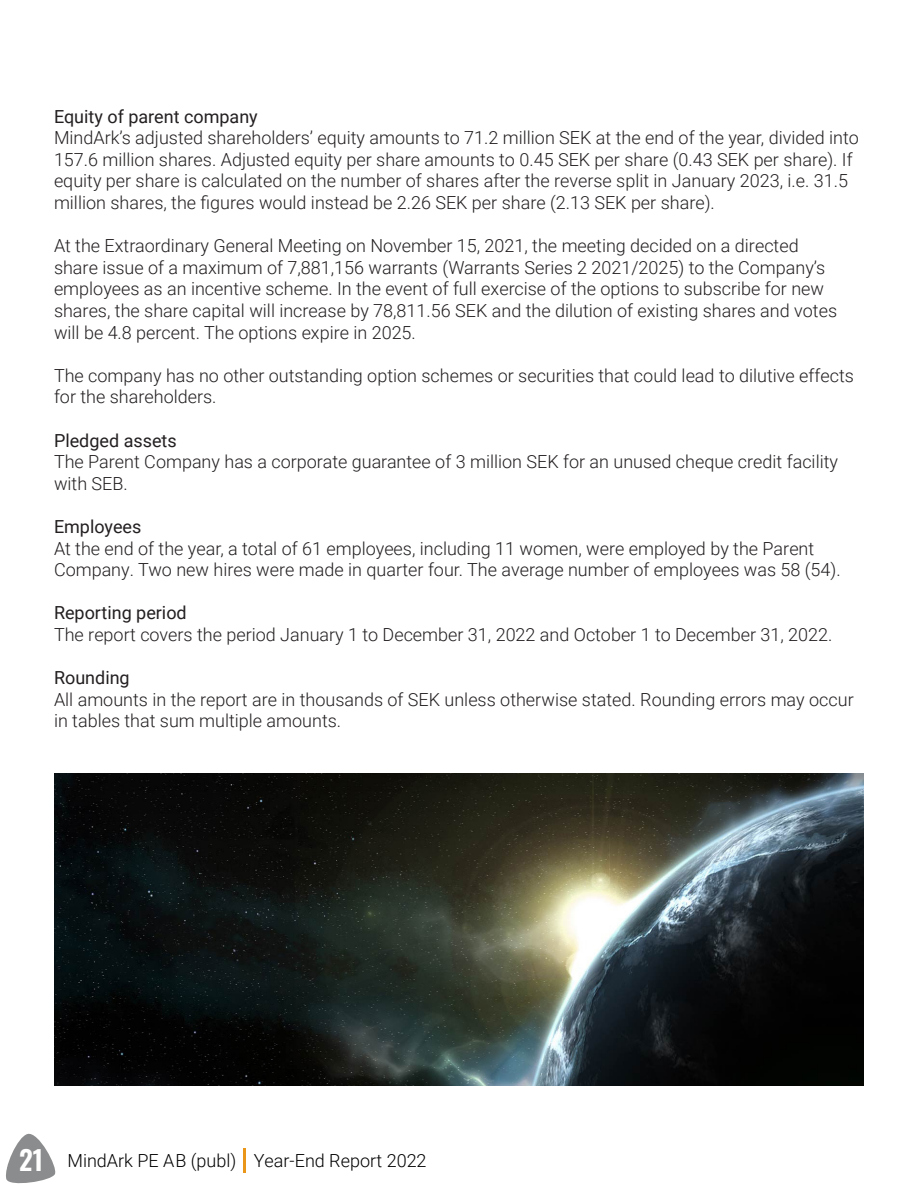
<style>
.page{position:relative;width:918px;height:1188px;background:#fff}
.page>*{position:absolute;margin:0;border:0;box-sizing:border-box;transform-origin:0 0}
.Main_text{font:300 18px/21.6px "Roboto";color:#231f20}
.Main_text-2{font:18px "Roboto";color:#231f20}
.t1{font:300 18px "Roboto";color:#000}
.s1{font-family:"Oswald";font-weight:400;font-size:27px;color:#fff}
</style>
<div class="page">
<img style="left:54px;top:773px;width:810px;height:312px">
<svg style="left:6px;top:1134px;width:50px;height:49px"></svg>
<hr style="left:243px;top:1149px;width:2px;height:24px;background:#ea9719">
<p class="Main_text-2" style="left:54px;top:104px;width:205px">Equity of parent company</p>
<p class="Main_text" style="left:54px;top:126px;width:806px">MindArk’s adjusted shareholders’ equity amounts to 71.2 million SEK at the end of the year, divided into 157.6 million shares. Adjusted equity per share amounts to 0.45 SEK per share (0.43 SEK per share). If equity per share is calculated on the number of shares after the reverse split in January 2023, i.e. 31.5 million shares, the figures would instead be 2.26 SEK per share (2.13 SEK per share).</p>
<p class="Main_text" style="left:54px;top:234px;width:785px">At the Extraordinary General Meeting on November 15, 2021, the meeting decided on a directed share issue of a maximum of 7,881,156 warrants (Warrants Series 2 2021/2025) to the Company’s employees as an incentive scheme. In the event of full exercise of the options to subscribe for new shares, the share capital will increase by 78,811.56 SEK and the dilution of existing shares and votes will be 4.8 percent. The options expire in 2025.</p>
<p class="Main_text" style="left:54px;top:364px;width:801px">The company has no other outstanding option schemes or securities that could lead to dilutive effects for the shareholders.</p>
<p class="Main_text-2" style="left:54px;top:428px;width:124px">Pledged assets</p>
<p class="Main_text" style="left:54px;top:450px;width:786px">The Parent Company has a corporate guarantee of 3 million SEK for an unused cheque credit facility with SEB.</p>
<p class="Main_text-2" style="left:54px;top:514px;width:89px">Employees</p>
<p class="Main_text" style="left:54px;top:537px;width:788px">At the end of the year, a total of 61 employees, including 11 women, were employed by the Parent<br>Company. Two new hires were made in quarter four. The average number of employees was 58 (54).</p>
<p class="Main_text-2" style="left:54px;top:600px;width:134px">Reporting period</p>
<p class="Main_text" style="left:54px;top:623px;width:780px">The report covers the period January 1 to December 31, 2022 and October 1 to December 31, 2022.</p>
<p class="Main_text-2" style="left:54px;top:665px;width:77px">Rounding</p>
<p class="Main_text" style="left:54px;top:688px;width:801px">All amounts in the report are in thousands of SEK unless otherwise stated. Rounding errors may occur in tables that sum multiple amounts.</p>
<p class="t1" style="left:19px;top:1148px;width:409px"><span class="s1">21</span> MindArk PE AB (publ) Year-End Report 2022</p>
</div>
